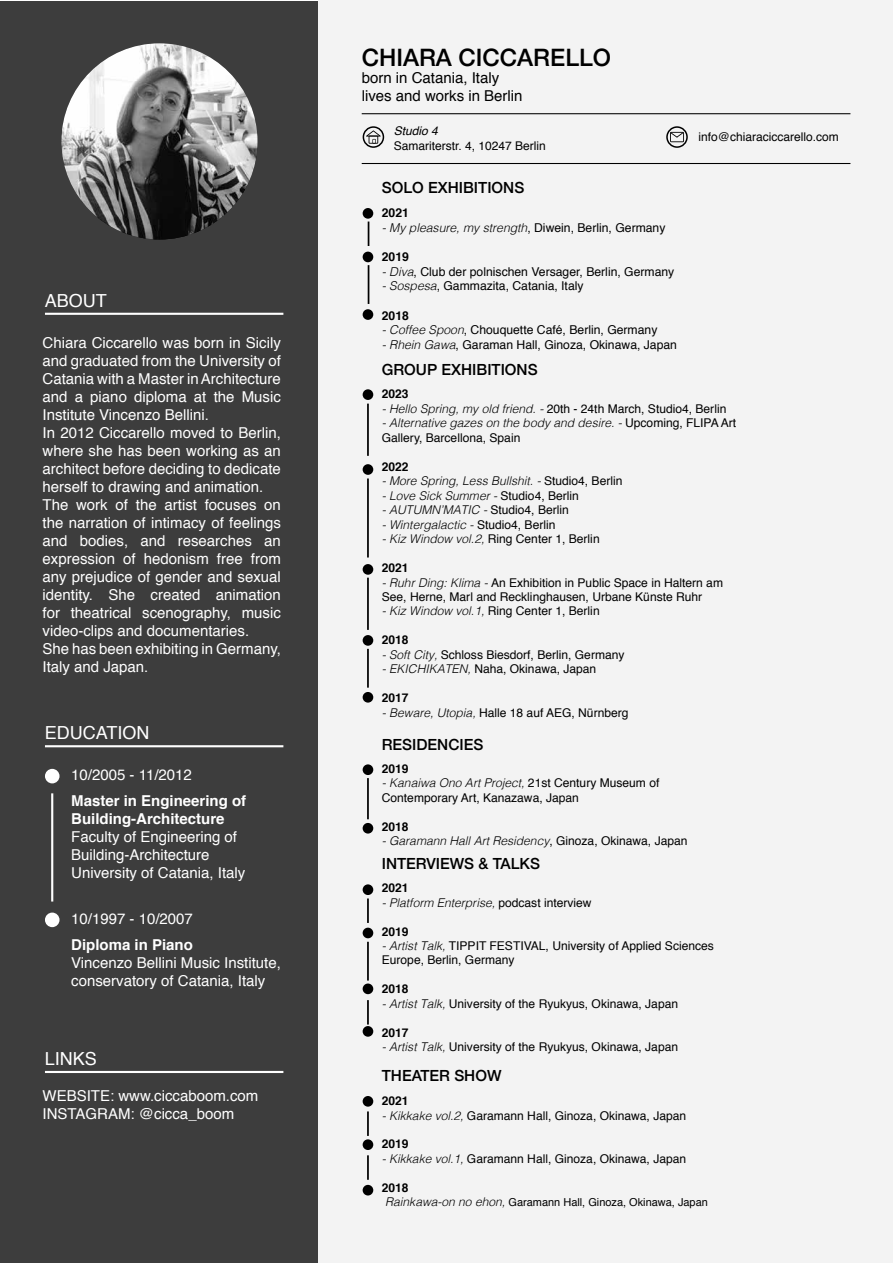
<style>
.page{position:relative;width:893px;height:1263px;background:#fff}
.page>*{position:absolute;margin:0;border:0;box-sizing:border-box;transform-origin:0 0}
.t1{font:500 24px "Helvetica Neue";color:#000}
.t2{font:18px "Helvetica";color:#fff}
.t3{font:500 15.3px "Helvetica Neue";color:#000}
.t4{font:15px/18px "Helvetica";color:#fff}
.t5{font:700 15px/18px "Helvetica";color:#fff}
.t6{font:15px/18px "Helvetica";color:#000}
.t7{font:12.15px "Helvetica";color:#000}
.t8{font:italic 300 12.15px "Helvetica";color:#000}
.t9{font:700 12.15px "Helvetica";color:#000}
.t10{font:12px/14.4px "Helvetica";color:#000}
.t11{font:italic 300 12px "Helvetica";color:#000}
.t12{font:700 12px "Helvetica";color:#000}
.t13{font:italic 12px "Helvetica";color:#000}
.t14{font:10.95px "Helvetica";color:#000}
.s1{font-weight:400;font-style:normal}
.s2{font-weight:300;font-style:italic}
.s3{font-weight:300;font-style:italic;font-size:12px}
</style>
<div class="page">
<div style="left:1px;top:1px;width:317px;height:1261px;background:#3d3d3d"></div>
<div style="left:318px;top:0;width:575px;height:1262px;background:#f3f3f3"></div>
<img style="left:61px;top:43px;width:197px;height:196px;border-radius:98px">
<hr style="left:45px;top:313px;width:238px;height:2px;background:#fff">
<hr style="left:45px;top:745px;width:238px;height:2px;background:#fff">
<hr style="left:45px;top:1071px;width:238px;height:2px;background:#fff">
<hr style="left:51px;top:793px;width:2px;height:108px;background:#fff">
<hr style="left:368px;top:265px;width:1px;height:39px;background:#000">
<svg style="left:368px;top:222px;width:1px;height:24px"></svg>
<hr style="left:367px;top:578px;width:2px;height:52px;background:#000">
<hr style="left:367px;top:478px;width:2px;height:79px;background:#000">
<hr style="left:367px;top:404px;width:2px;height:52px;background:#000">
<hr style="left:367px;top:649px;width:2px;height:39px;background:#000">
<div style="left:363px;top:126px;width:21px;height:22px;border:2px solid #000;border-radius:50%"></div>
<svg style="left:366px;top:130px;width:15px;height:14px"></svg>
<hr style="left:362px;top:113px;width:488px;height:1px;background:#000">
<hr style="left:362px;top:163px;width:488px;height:1px;background:#000">
<div style="left:666px;top:126px;width:22px;height:22px;border:2px solid #000;border-radius:50%"></div>
<svg style="left:670px;top:132px;width:14px;height:10px"></svg>
<div style="left:45px;top:769px;width:15px;height:14px;background:#fff;border-radius:50%"></div>
<div style="left:363px;top:252px;width:10px;height:10px;background:#000;border-radius:50%"></div>
<div style="left:363px;top:208px;width:10px;height:11px;background:#000;border-radius:50%"></div>
<div style="left:363px;top:564px;width:10px;height:11px;background:#000;border-radius:50%"></div>
<div style="left:363px;top:464px;width:10px;height:11px;background:#000;border-radius:50%"></div>
<div style="left:363px;top:389px;width:10px;height:11px;background:#000;border-radius:50%"></div>
<div style="left:45px;top:912px;width:15px;height:15px;background:#fff;border-radius:50%"></div>
<div style="left:363px;top:309px;width:10px;height:11px;background:#000;border-radius:50%"></div>
<div style="left:363px;top:635px;width:10px;height:11px;background:#000;border-radius:50%"></div>
<div style="left:363px;top:692px;width:10px;height:11px;background:#000;border-radius:50%"></div>
<hr style="left:367px;top:778px;width:2px;height:41px;background:#000">
<hr style="left:367px;top:942px;width:2px;height:38px;background:#000">
<hr style="left:367px;top:898px;width:2px;height:25px;background:#000">
<hr style="left:367px;top:1111px;width:2px;height:25px;background:#000">
<hr style="left:367px;top:1155px;width:2px;height:25px;background:#000">
<hr style="left:367px;top:1000px;width:2px;height:24px;background:#000">
<div style="left:363px;top:928px;width:10px;height:10px;background:#000;border-radius:50%"></div>
<div style="left:363px;top:884px;width:10px;height:11px;background:#000;border-radius:50%"></div>
<div style="left:363px;top:1096px;width:10px;height:11px;background:#000;border-radius:50%"></div>
<div style="left:363px;top:764px;width:10px;height:11px;background:#000;border-radius:50%"></div>
<div style="left:363px;top:823px;width:10px;height:10px;background:#000;border-radius:50%"></div>
<div style="left:363px;top:983px;width:10px;height:11px;background:#000;border-radius:50%"></div>
<div style="left:363px;top:1139px;width:10px;height:11px;background:#000;border-radius:50%"></div>
<div style="left:363px;top:1185px;width:10px;height:10px;background:#000;border-radius:50%"></div>
<div style="left:363px;top:1026px;width:10px;height:11px;background:#000;border-radius:50%"></div>
<h2 class="t2" style="left:45px;top:287px;width:64px">ABOUT</h2>
<p class="t4" style="left:43px;top:334px;width:240px">Chiara Ciccarello was born in Sicily and graduated from the University of Catania with a Master in Architecture and a piano diploma at the Music Institute Vincenzo Bellini.<br>In 2012 Ciccarello moved to Berlin, where she has been working as an architect before deciding to dedicate herself to drawing and animation.<br>The work of the artist focuses on the narration of intimacy of feelings and bodies, and researches an expression of hedonism free from any prejudice of gender and sexual identity. She created animation for theatrical scenography, music video-clips and documentaries.<br>She has been exhibiting in Germany, Italy and Japan.</p>
<h2 class="t2" style="left:45px;top:719px;width:106px">EDUCATION</h2>
<p class="t4" style="left:71px;top:766px;width:122px">10/2005 - 11/2012</p>
<p class="t5" style="left:71px;top:791px;width:177px">Master in Engineering of<br>Building-Architecture</p>
<p class="t4" style="left:71px;top:828px;width:176px">Faculty of Engineering of<br>Building-Architecture<br>University of Catania, Italy</p>
<p class="t4" style="left:71px;top:910px;width:123px">10/1997 - 10/2007</p>
<p class="t5" style="left:71px;top:935px;width:123px">Diploma in Piano</p>
<p class="t4" style="left:71px;top:954px;width:211px">Vincenzo Bellini Music Institute, conservatory of Catania, Italy</p>
<h2 class="t2" style="left:45px;top:1045px;width:54px">LINKS</h2>
<p class="t4" style="left:43px;top:1087px;width:217px">WEBSITE: www.ciccaboom.com<br>INSTAGRAM: @cicca_boom</p>
<h1 class="t1" style="left:362px;top:38px;width:251px">CHIARA CICCARELLO</h1>
<p class="t6" style="left:362px;top:69px;width:162px">born in Catania, Italy lives and works in Berlin</p>
<p class="t13" style="left:394px;top:122px;width:46px">Studio 4</p>
<p class="t10" style="left:394px;top:139px;width:154px">Samariterstr. 4, 10247 Berlin</p>
<p class="t3" style="left:382px;top:175px;width:144px">SOLO EXHIBITIONS</p>
<p class="t10" style="left:699px;top:130px;width:142px">info@chiaraciccarello.com</p>
<p class="t9" style="left:382px;top:203px;width:29px">2021</p>
<p class="t8" style="left:382px;top:217px;width:285px">- My pleasure, my strength<span class="s1">, Diwein, Berlin, Germany</span></p>
<p class="t9" style="left:382px;top:247px;width:29px">2019</p>
<p class="t7" style="left:382px;top:262px;width:294px"><span class="s2">- Diva</span>, Club der polnischen Versager, Berlin, Germany</p>
<p class="t7" style="left:382px;top:277px;width:203px"><span class="s2">- Sospesa</span>, Gammazita, Catania, Italy</p>
<p class="t9" style="left:382px;top:305px;width:29px">2018</p>
<p class="t7" style="left:382px;top:320px;width:277px"><span class="s2">- Coffee Spoon</span>, Chouquette Café, Berlin, Germany</p>
<p class="t7" style="left:382px;top:335px;width:297px"><span class="s2">- Rhein Gawa</span>, Garaman Hall, Ginoza, Okinawa, Japan</p>
<p class="t12" style="left:382px;top:384px;width:28px">2023</p>
<p class="t10" style="left:382px;top:402px;width:346px"><span class="s2">- Hello Spring, my old friend. -</span> 20th - 24th March, Studio4, Berlin</p>
<p class="t10" style="left:382px;top:416px;width:356px"><span class="s2">- Alternative gazes on the body and desire. -</span> Upcoming, FLIPA Art<br>Gallery, Barcellona, Spain</p>
<p class="t12" style="left:382px;top:457px;width:28px">2022</p>
<p class="t11" style="left:382px;top:471px;width:242px">- More Spring, Less Bullshit. - <span class="s1">Studio4, Berlin</span></p>
<p class="t11" style="left:382px;top:485px;width:199px">- Love Sick Summer - <span class="s1">Studio4, Berlin</span></p>
<p class="t11" style="left:382px;top:500px;width:188px">- AUTUMN’MATIC - <span class="s1">Studio4, Berlin</span></p>
<p class="t11" style="left:382px;top:514px;width:175px">- Wintergalactic - <span class="s1">Studio4, Berlin</span></p>
<p class="t10" style="left:382px;top:532px;width:219px"><span class="s2">- Kiz Window vol.2,</span> Ring Center 1, Berlin</p>
<p class="t12" style="left:382px;top:558px;width:28px">2021</p>
<p class="t10" style="left:382px;top:575px;width:343px"><span class="s2">- Ruhr Ding: Klima -</span> An Exhibition in Public Space in Haltern am<br>See, Herne, Marl and Recklinghausen, Urbane Künste Ruhr</p>
<p class="t10" style="left:382px;top:604px;width:219px"><span class="s2">- Kiz Window vol.1,</span> Ring Center 1, Berlin</p>
<p class="t12" style="left:382px;top:630px;width:28px">2018</p>
<p class="t10" style="left:382px;top:648px;width:244px"><span class="s2">- Soft City,</span> Schloss Biesdorf, Berlin, Germany</p>
<p class="t10" style="left:382px;top:662px;width:216px"><span class="s2">- EKICHIKATEN,</span> Naha, Okinawa, Japan</p>
<p class="t12" style="left:382px;top:688px;width:28px">2017</p>
<p class="t10" style="left:382px;top:706px;width:248px"><span class="s2">- Beware, Utopia,</span> Halle 18 auf AEG, Nürnberg</p>
<p class="t3" style="left:382px;top:357px;width:157px">GROUP EXHIBITIONS</p>
<p class="t3" style="left:382px;top:732px;width:103px">RESIDENCIES</p>
<p class="t12" style="left:382px;top:759px;width:28px">2019</p>
<p class="t10" style="left:382px;top:776px;width:279px"><span class="s2">- Kanaiwa Ono Art Project,</span> 21st Century Museum of<br>Contemporary Art, Kanazawa, Japan</p>
<p class="t12" style="left:382px;top:817px;width:28px">2018</p>
<p class="t11" style="left:382px;top:831px;width:307px">- Garamann Hall Art Residency<span class="s1">, Ginoza, Okinawa, Japan</span></p>
<p class="t12" style="left:382px;top:878px;width:28px">2021</p>
<p class="t11" style="left:382px;top:892px;width:211px">- Platform Enterprise, <span class="s1">podcast interview</span></p>
<p class="t12" style="left:382px;top:921px;width:28px">2019</p>
<p class="t10" style="left:382px;top:939px;width:334px"><span class="s2">- Artist Talk,</span> TIPPIT FESTIVAL, University of Applied Sciences<br>Europe, Berlin, Germany</p>
<p class="t12" style="left:382px;top:979px;width:28px">2018</p>
<p class="t10" style="left:382px;top:997px;width:298px"><span class="s2">- Artist Talk,</span> University of the Ryukyus, Okinawa, Japan</p>
<p class="t12" style="left:382px;top:1023px;width:28px">2017</p>
<p class="t10" style="left:382px;top:1040px;width:298px"><span class="s2">- Artist Talk,</span> University of the Ryukyus, Okinawa, Japan</p>
<p class="t3" style="left:382px;top:851px;width:160px">INTERVIEWS &amp; TALKS</p>
<p class="t3" style="left:382px;top:1063px;width:121px">THEATER SHOW</p>
<p class="t12" style="left:382px;top:1091px;width:28px">2021</p>
<p class="t10" style="left:382px;top:1108px;width:306px"><span class="s2">- Kikkake vol.2,</span> Garamann Hall, Ginoza, Okinawa, Japan</p>
<p class="t12" style="left:382px;top:1134px;width:28px">2019</p>
<p class="t10" style="left:382px;top:1152px;width:306px"><span class="s2">- Kikkake vol.1,</span> Garamann Hall, Ginoza, Okinawa, Japan</p>
<p class="t12" style="left:382px;top:1178px;width:28px">2018</p>
<p class="t14" style="left:385px;top:1194px;width:324px"><span class="s3">Rainkawa-on no ehon,</span> Garamann Hall, Ginoza, Okinawa, Japan</p>
</div>
